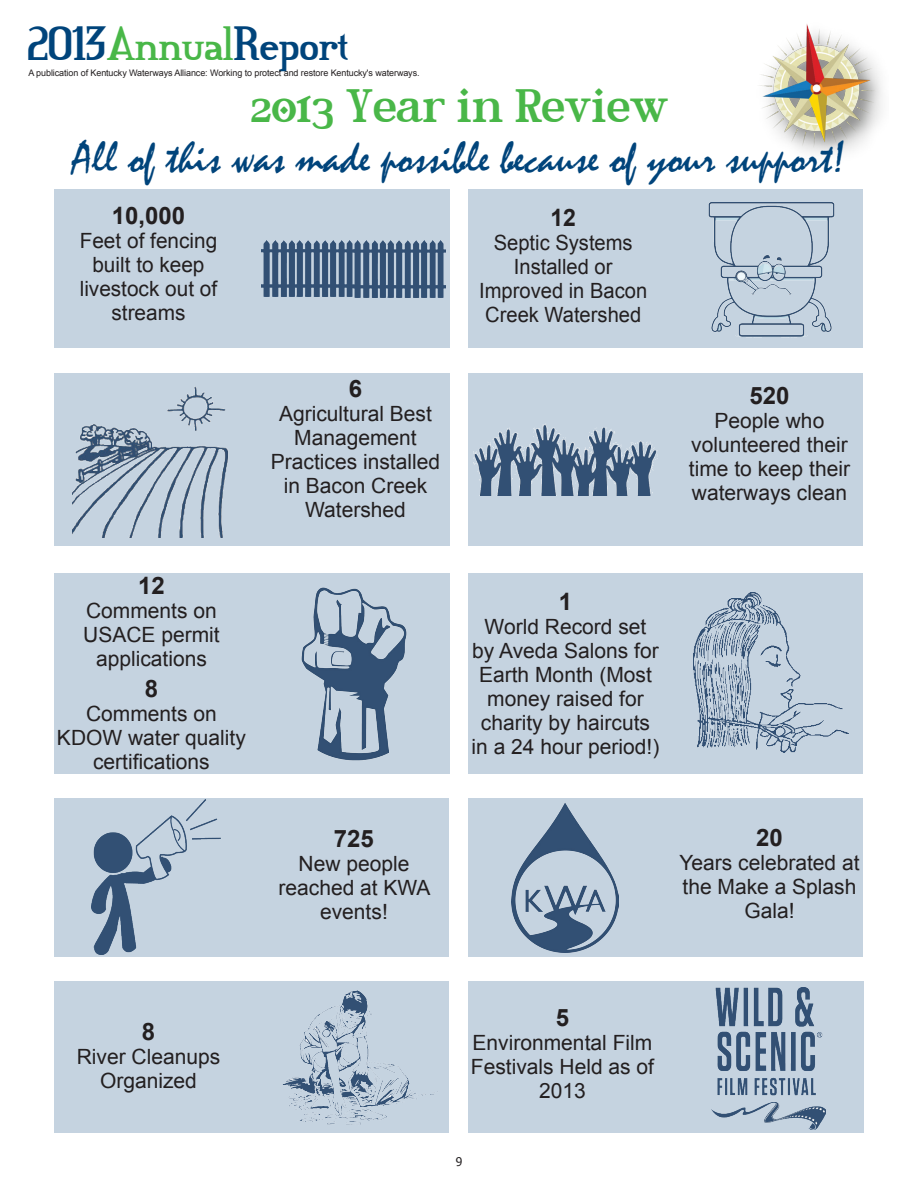
<style>
.page{position:relative;width:918px;height:1188px;background:#fff}
.page>*{position:absolute;margin:0;border:0;box-sizing:border-box;transform-origin:0 0}
.t1{font:48px "River Avenue";letter-spacing:-.025em;color:#49b748}
.t2{font:45px "Mistral";color:#00447b}
.t3{font:45px "Credit River";letter-spacing:-.01em;color:#00447b}
.t4{font:700 24px "Arial";color:#231f20}
.t5{font:700 24px "Arial";color:#231f20;scale:.96 1}
.t6{font:21px/24px "Arial";color:#231f20;text-align:center}
.t7{font:21px/24px "Arial";color:#231f20;text-align:center;scale:.96 1}
.t8{font:12px "Tahoma";color:#231f20}
.t9{font:9px "Arial";letter-spacing:-.01em;color:#231f20}
.s1{color:#49b748}
</style>
<div class="page">
<div style="left:54px;top:189px;width:395px;height:159px;background:#c5d3e0"></div>
<div style="left:469px;top:190px;width:394px;height:158px;background:#c5d3e0"></div>
<div style="left:469px;top:374px;width:394px;height:172px;background:#c5d3e0"></div>
<div style="left:469px;top:573px;width:394px;height:201px;background:#c5d3e0"></div>
<div style="left:54px;top:573px;width:395px;height:201px;background:#c5d3e0"></div>
<div style="left:54px;top:798px;width:395px;height:159px;background:#c5d3e0"></div>
<div style="left:54px;top:982px;width:395px;height:151px;background:#c5d3e0"></div>
<div style="left:469px;top:798px;width:394px;height:159px;background:#c5d3e0"></div>
<div style="left:469px;top:982px;width:395px;height:151px;background:#c5d3e0"></div>
<div style="left:54px;top:374px;width:396px;height:172px;background:#c5d3e0"></div>
<img style="left:759px;top:24px;width:123px;height:130px">
<img style="left:261px;top:240px;width:91px;height:57px">
<img style="left:352px;top:240px;width:94px;height:57px">
<img style="left:474px;top:424px;width:183px;height:71px">
<img style="left:693px;top:593px;width:156px;height:160px">
<img style="left:91px;top:799px;width:130px;height:155px">
<img style="left:511px;top:803px;width:107px;height:150px">
<img style="left:301px;top:587px;width:106px;height:173px">
<img style="left:711px;top:987px;width:114px;height:143px">
<img style="left:268px;top:981px;width:172px;height:144px">
<img style="left:72px;top:386px;width:156px;height:152px">
<img style="left:708px;top:202px;width:127px;height:136px">
<h2 class="t3" style="left:27px;top:5px;width:324px">2013<span class="s1">Annual</span>Report</h2>
<p class="t9" style="left:28px;top:67px;width:393px">A publication of Kentucky Waterways Alliance: Working to protect and restore Kentucky's waterways.</p>
<h1 class="t1" style="left:250px;top:79px;width:421px">2013 Year in Review</h1>
<h2 class="t2" style="left:73px;top:131px;width:775px">All of this was made possible because of your support!</h2>
<p class="t4" style="left:112px;top:199px;width:75px">10,000</p>
<p class="t6" style="left:80px;top:228px;width:139px">Feet of fencing built to keep livestock out of streams</p>
<p class="t4" style="left:138px;top:569px;width:28px">12</p>
<p class="t6" style="left:83px;top:599px;width:138px">Comments on<br>USACE permit applications</p>
<p class="t4" style="left:145px;top:673px;width:15px">8</p>
<p class="t6" style="left:57px;top:702px;width:190px">Comments on<br>KDOW water quality certifications</p>
<p class="t4" style="left:349px;top:372px;width:15px">6</p>
<p class="t6" style="left:271px;top:402px;width:171px">Agricultural Best<br>Management<br>Practices installed in Bacon Creek<br>Watershed</p>
<p class="t4" style="left:334px;top:823px;width:42px">725</p>
<p class="t6" style="left:279px;top:852px;width:154px">New people reached at KWA events!</p>
<p class="t5" style="left:550px;top:202px;width:28px">12</p>
<p class="t7" style="left:479px;top:231px;width:177px">Septic Systems<br>Installed or<br>Improved in Bacon<br>Creek Watershed</p>
<p class="t4" style="left:749px;top:380px;width:42px">520</p>
<p class="t6" style="left:689px;top:409px;width:163px">People who volunteered their time to keep their waterways clean</p>
<p class="t4" style="left:559px;top:586px;width:15px">1</p>
<p class="t6" style="left:472px;top:615px;width:189px">World Record set by Aveda Salons for<br>Earth Month (Most money raised for charity by haircuts in a 24 hour period!)</p>
<p class="t4" style="left:756px;top:822px;width:28px">20</p>
<p class="t6" style="left:679px;top:851px;width:182px">Years celebrated at the Make a Splash<br>Gala!</p>
<p class="t4" style="left:142px;top:1016px;width:15px">8</p>
<p class="t6" style="left:77px;top:1045px;width:145px">River Cleanups<br>Organized</p>
<p class="t4" style="left:556px;top:1002px;width:15px">5</p>
<p class="t6" style="left:471px;top:1031px;width:185px">Environmental Film<br>Festivals Held as of<br>2013</p>
<p class="t8" style="left:456px;top:1153px;width:8px">9</p>
</div>
